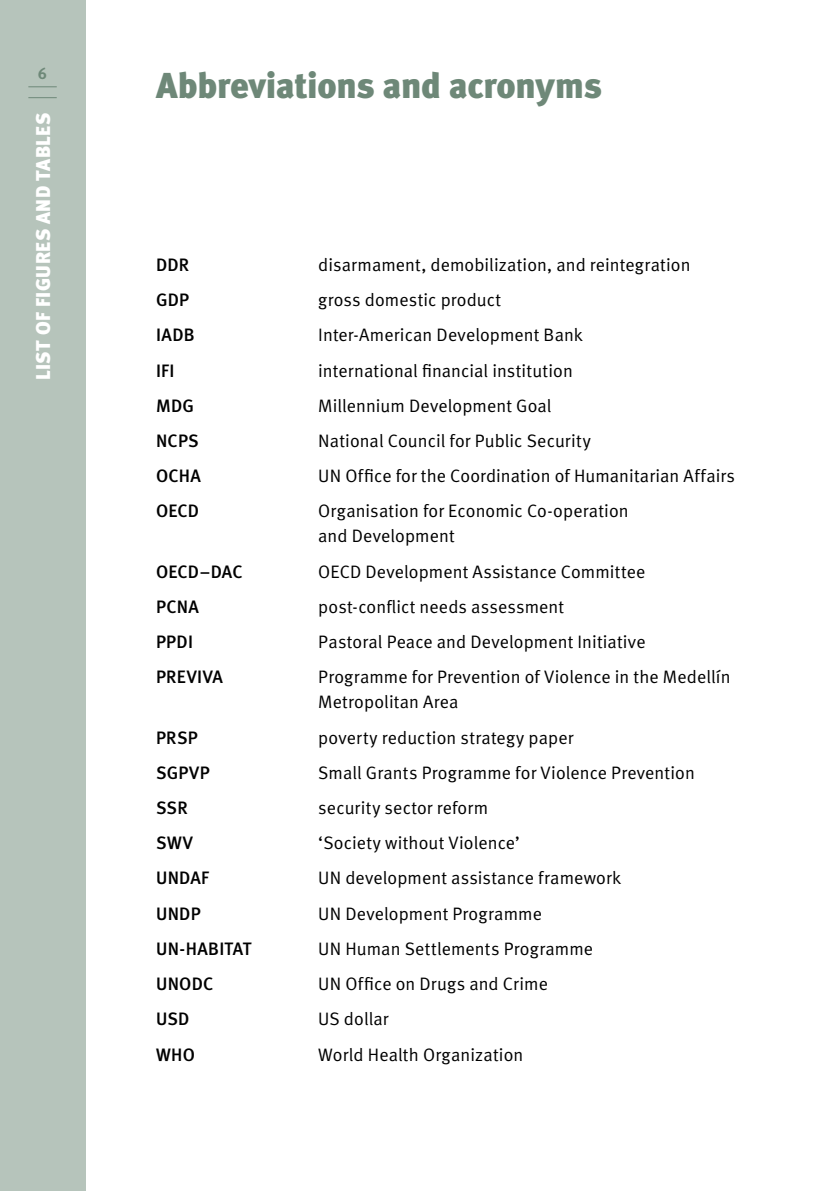
<style>
.page{position:relative;width:840px;height:1191px;background:#fff}
.page>*{position:absolute;margin:0;border:0;box-sizing:border-box;transform-origin:0 0}
.t1{font:36px "Meta Black LF";letter-spacing:-.01em;color:#6e8878}
.t2{font:900 20px "Meta";letter-spacing:.025em;color:#fff}
.t3{font:18px/25px "Meta Normal";letter-spacing:.005em;color:#000}
.t4{font:500 18px "Meta";letter-spacing:.015em;color:#000}
.t5{font:700 16px "Meta";color:#6e8878}
</style>
<div class="page">
<div style="left:0;top:0;width:85px;height:1191px;background:#b6c4bb"></div>
<svg style="left:28px;top:86px;width:29px;height:1px"></svg>
<svg style="left:28px;top:97px;width:29px;height:1px"></svg>
<p class="t5" style="left:38px;top:64px;width:11px">6</p>
<p class="t2" style="left:31px;top:380px;width:269px;rotate:-90deg">LIST OF FIGURES AND TABLES</p>
<h1 class="t1" style="left:156px;top:64px;width:447px">Abbreviations and acronyms</h1>
<p class="t4" style="left:156px;top:254px;width:35px">DDR</p>
<p class="t3" style="left:318px;top:252px;width:373px">disarmament, demobilization, and reintegration</p>
<p class="t4" style="left:156px;top:289px;width:35px">GDP</p>
<p class="t3" style="left:318px;top:287px;width:184px">gross domestic product</p>
<p class="t4" style="left:156px;top:324px;width:40px">IADB</p>
<p class="t3" style="left:318px;top:322px;width:266px">Inter-American Development Bank</p>
<p class="t4" style="left:156px;top:360px;width:20px">IFI</p>
<p class="t3" style="left:318px;top:357px;width:256px">international financial institution</p>
<p class="t4" style="left:156px;top:395px;width:39px">MDG</p>
<p class="t3" style="left:318px;top:393px;width:235px">Millennium Development Goal</p>
<p class="t4" style="left:156px;top:430px;width:44px">NCPS</p>
<p class="t3" style="left:318px;top:428px;width:274px">National Council for Public Security</p>
<p class="t4" style="left:156px;top:465px;width:46px">OCHA</p>
<p class="t3" style="left:318px;top:463px;width:418px">UN Office for the Coordination of Humanitarian Affairs</p>
<p class="t4" style="left:156px;top:501px;width:44px">OECD</p>
<p class="t3" style="left:318px;top:498px;width:312px">Organisation for Economic Co-operation and Development</p>
<p class="t4" style="left:156px;top:561px;width:88px">OECD–DAC</p>
<p class="t3" style="left:318px;top:558px;width:328px">OECD Development Assistance Committee</p>
<p class="t4" style="left:156px;top:596px;width:44px">PCNA</p>
<p class="t3" style="left:318px;top:594px;width:247px">post-conflict needs assessment</p>
<p class="t4" style="left:156px;top:631px;width:38px">PPDI</p>
<p class="t3" style="left:318px;top:629px;width:328px">Pastoral Peace and Development Initiative</p>
<p class="t4" style="left:156px;top:666px;width:68px">PREVIVA</p>
<p class="t3" style="left:318px;top:664px;width:413px">Programme for Prevention of Violence in the Medellín<br>Metropolitan Area</p>
<p class="t4" style="left:156px;top:727px;width:43px">PRSP</p>
<p class="t3" style="left:318px;top:724px;width:256px">poverty reduction strategy paper</p>
<p class="t4" style="left:156px;top:762px;width:55px">SGPVP</p>
<p class="t3" style="left:318px;top:759px;width:378px">Small Grants Programme for Violence Prevention</p>
<p class="t4" style="left:156px;top:797px;width:33px">SSR</p>
<p class="t3" style="left:318px;top:795px;width:171px">security sector reform</p>
<p class="t4" style="left:156px;top:832px;width:38px">SWV</p>
<p class="t3" style="left:318px;top:830px;width:203px">‘Society without Violence’</p>
<p class="t4" style="left:156px;top:867px;width:54px">UNDAF</p>
<p class="t3" style="left:318px;top:865px;width:304px">UN development assistance framework</p>
<p class="t4" style="left:156px;top:903px;width:46px">UNDP</p>
<p class="t3" style="left:318px;top:900px;width:225px">UN Development Programme</p>
<p class="t4" style="left:156px;top:938px;width:97px">UN-HABITAT</p>
<p class="t3" style="left:318px;top:936px;width:276px">UN Human Settlements Programme</p>
<p class="t4" style="left:156px;top:973px;width:59px">UNODC</p>
<p class="t3" style="left:318px;top:971px;width:231px">UN Office on Drugs and Crime</p>
<p class="t4" style="left:156px;top:1008px;width:35px">USD</p>
<p class="t3" style="left:318px;top:1006px;width:72px">US dollar</p>
<p class="t4" style="left:156px;top:1043px;width:40px">WHO</p>
<p class="t3" style="left:318px;top:1041px;width:206px">World Health Organization</p>
</div>
